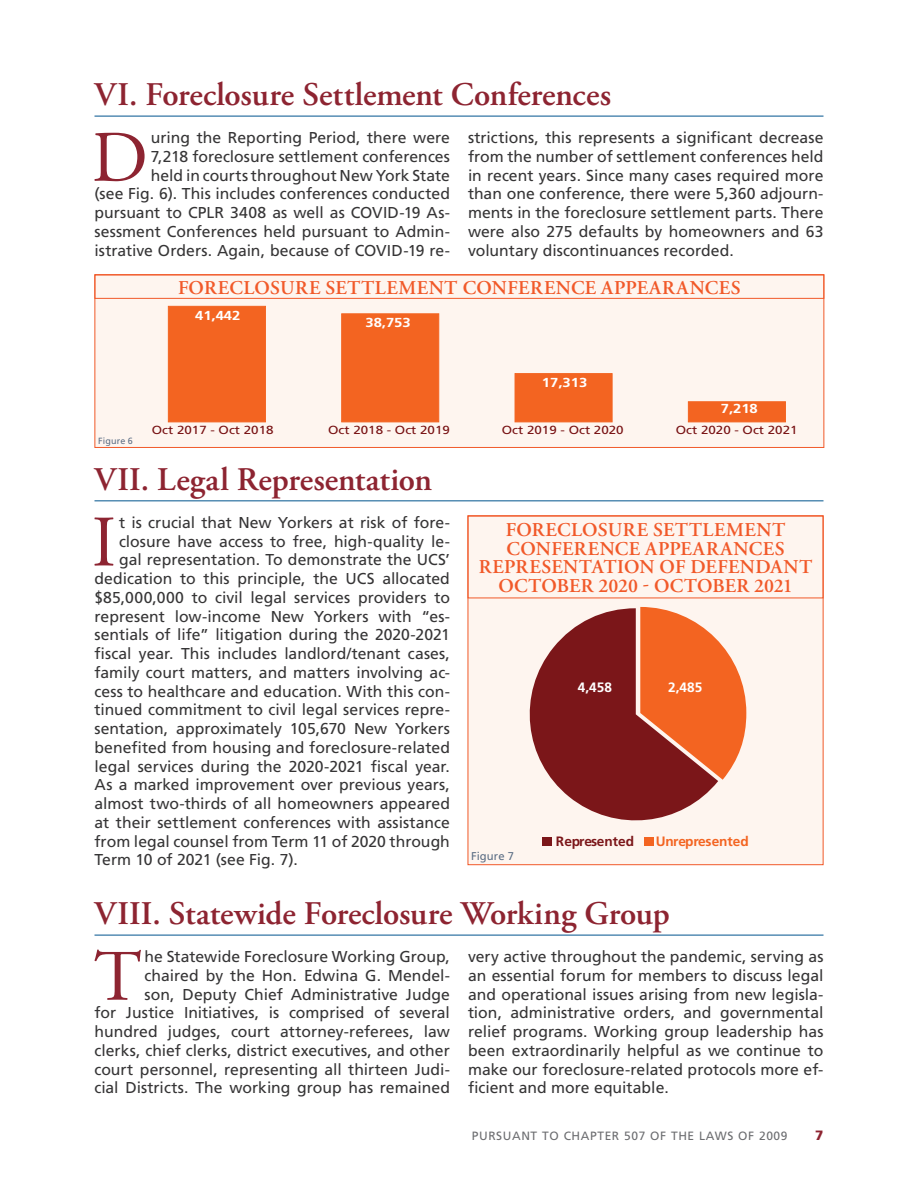
<style>
.page{position:relative;width:918px;height:1188px;background:#fff}
.page>*{position:absolute;margin:0;border:0;box-sizing:border-box;transform-origin:0 0}
.P_-_Drop{font:72.3px "Adobe Garamond Pro";color:#8d2431}
.t1{font:600 33px "Adobe Garamond Pro";letter-spacing:-.005em;color:#8d2431}
.t2{font:600 19.5px/18.8px "Adobe Garamond Pro";letter-spacing:.02em;color:#f15929;text-align:center}
.P_-_Drop-2{font:15.75px/18.8px "Frutiger LT Std";color:#363536;text-align:right}
.t3{font:700 13.65px "Frutiger LT Std";color:#f36421}
.t4{font:700 13.65px "Frutiger LT Std";color:#7b1619}
.t5{font:700 13.65px "Frutiger LT Std";color:#fff}
.t6{font:900 13.5px "Frutiger LT Std";color:#8d2431}
.t7{font:700 13.05px "Frutiger LT Std";color:#fff;scale:1.14 1}
.t8{font:12px "Frutiger LT Std";letter-spacing:.05em;color:#6c6d70}
.t9{font:11.7px "Frutiger LT Std";color:#771012;scale:1.14 1}
.t10{font:11.25px "Frutiger LT Std";letter-spacing:.01em;color:#5c6e85}
.t11{font:9px "Frutiger LT Std";letter-spacing:.02em;color:#5c6e85}
</style>
<div class="page">
<hr style="left:94px;top:116px;width:730px;height:1px;background:#00548e">
<hr style="left:94px;top:500px;width:730px;height:1px;background:#00548e">
<hr style="left:94px;top:935px;width:730px;height:1px;background:#00548e">
<div style="left:94px;top:274px;width:730px;height:174px;background:#fef5ef;border:1px solid #f15929"></div>
<div style="left:468px;top:515px;width:356px;height:350px;background:#fef5ef;border:1px solid #f15929"></div>
<div style="left:94px;top:275px;width:730px;height:24px;border:1px solid #f15929"></div>
<div style="left:168px;top:306px;width:98px;height:116px;background:#f36421;border:1px solid #f36421"></div>
<div style="left:341px;top:314px;width:98px;height:108px;background:#f36421;border:1px solid #f36421"></div>
<div style="left:515px;top:373px;width:97px;height:49px;background:#f36421;border:1px solid #f36421"></div>
<div style="left:688px;top:401px;width:98px;height:21px;background:#f36421;border:1px solid #f36421"></div>
<div style="left:543px;top:837px;width:9px;height:9px;background:#7b1619"></div>
<div style="left:644px;top:837px;width:9px;height:9px;background:#f36421"></div>
<svg style="left:640px;top:607px;width:106px;height:173px"></svg>
<svg style="left:529px;top:608px;width:189px;height:213px;fill:#7b1619"></svg>
<h1 class="t1" style="left:94px;top:75px;width:518px">VI. Foreclosure Settlement Conferences</h1>
<p class="P_-_Drop" style="left:92px;top:114px;width:58px">D</p>
<p class="P_-_Drop-2" style="left:94px;top:128px;width:357px">uring the Reporting Period, there were<br>7,218 foreclosure settlement conferences<br>held in courts throughout New York State<br>(see Fig. 6). This includes conferences conducted pursuant to CPLR 3408 as well as COVID-19 As&shy;sessment Conferences held pursuant to Admin&shy;istrative Orders. Again, because of COVID-19 re-</p>
<p class="P_-_Drop-2" style="left:468px;top:128px;width:357px;text-align:justify">strictions, this represents a significant decrease from the number of settlement conferences held in recent years. Since many cases required more than one conference, there were 5,360 adjourn&shy;ments in the foreclosure settlement parts. There were also 275 defaults by homeowners and 63 voluntary discontinuances recorded.</p>
<p class="t2" style="left:178px;top:278px;width:564px">FORECLOSURE SETTLEMENT CONFERENCE APPEARANCES</p>
<p class="t7" style="left:195px;top:308px;width:41px">41,442</p>
<p class="t7" style="left:365px;top:315px;width:41px">38,753</p>
<p class="t7" style="left:542px;top:375px;width:41px">17,313</p>
<p class="t7" style="left:721px;top:401px;width:34px">7,218</p>
<p class="t11" style="left:98px;top:435px;width:36px">Figure 6</p>
<p class="t9" style="left:152px;top:423px;width:108px">Oct 2017 - Oct 2018</p>
<p class="t9" style="left:328px;top:423px;width:108px">Oct 2018 - Oct 2019</p>
<p class="t9" style="left:502px;top:423px;width:108px">Oct 2019 - Oct 2020</p>
<p class="t9" style="left:676px;top:423px;width:108px">Oct 2020 - Oct 2021</p>
<h1 class="t1" style="left:94px;top:460px;width:339px">VII. Legal Representation</h1>
<p class="P_-_Drop" style="left:92px;top:499px;width:26px">I</p>
<p class="P_-_Drop-2" style="left:119px;top:513px;width:332px">t is crucial that New Yorkers at risk of fore-</p>
<p class="t2" style="left:479px;top:521px;width:335px">FORECLOSURE SETTLEMENT<br>CONFERENCE APPEARANCES<br>REPRESENTATION OF DEFENDANT<br>OCTOBER 2020 - OCTOBER 2021</p>
<p class="P_-_Drop-2" style="left:119px;top:532px;width:332px">closure have access to free, high-quality le-</p>
<p class="P_-_Drop-2" style="left:119px;top:551px;width:332px">gal representation. To demonstrate the UCS’</p>
<p class="P_-_Drop-2" style="left:94px;top:569px;width:357px">dedication to this principle, the UCS allocated</p>
<p class="P_-_Drop-2" style="left:94px;top:588px;width:357px">$85,000,000 to civil legal services providers to</p>
<p class="P_-_Drop-2" style="left:94px;top:607px;width:357px">represent low-income New Yorkers with “es-</p>
<p class="P_-_Drop-2" style="left:94px;top:626px;width:357px">sentials of life” litigation during the 2020-2021</p>
<p class="P_-_Drop-2" style="left:94px;top:644px;width:357px">fiscal year. This includes landlord/tenant cases,</p>
<p class="P_-_Drop-2" style="left:94px;top:663px;width:357px">family court matters, and matters involving ac-</p>
<p class="P_-_Drop-2" style="left:94px;top:682px;width:357px">cess to healthcare and education. With this con-</p>
<p class="P_-_Drop-2" style="left:94px;top:701px;width:357px">tinued commitment to civil legal services repre-</p>
<p class="P_-_Drop-2" style="left:94px;top:719px;width:357px">sentation, approximately 105,670 New Yorkers</p>
<p class="P_-_Drop-2" style="left:94px;top:738px;width:357px">benefited from housing and foreclosure-related</p>
<p class="P_-_Drop-2" style="left:94px;top:757px;width:357px">legal services during the 2020-2021 fiscal year.</p>
<p class="P_-_Drop-2" style="left:94px;top:776px;width:357px">As a marked improvement over previous years,</p>
<p class="P_-_Drop-2" style="left:94px;top:794px;width:357px">almost two-thirds of all homeowners appeared</p>
<p class="P_-_Drop-2" style="left:94px;top:813px;width:357px">at their settlement conferences with assistance</p>
<p class="P_-_Drop-2" style="left:94px;top:832px;width:357px">from legal counsel from Term 11 of 2020 through</p>
<p class="P_-_Drop-2" style="left:94px;top:851px;width:205px">Term 10 of 2021 (see Fig. 7).</p>
<h1 class="t1" style="left:94px;top:894px;width:577px">VIII. Statewide Foreclosure Working Group</h1>
<p class="P_-_Drop" style="left:94px;top:933px;width:49px">T</p>
<p class="t5" style="left:578px;top:679px;width:35px">4,458</p>
<p class="t5" style="left:668px;top:679px;width:35px">2,485</p>
<p class="t4" style="left:556px;top:833px;width:80px">Represented</p>
<p class="t3" style="left:656px;top:833px;width:95px">Unrepresented</p>
<p class="t10" style="left:471px;top:850px;width:45px">Figure 7</p>
<p class="P_-_Drop-2" style="left:94px;top:947px;width:357px">he Statewide Foreclosure Working Group, chaired by the Hon. Edwina G. Mendel-<br>son, Deputy Chief Administrative Judge<br>for Justice Initiatives, is comprised of several hundred judges, court attorney-referees, law clerks, chief clerks, district executives, and other court personnel, representing all thirteen Judi&shy;cial Districts. The working group has remained</p>
<p class="P_-_Drop-2" style="left:468px;top:947px;width:357px;text-align:justify">very active throughout the pandemic, serving as an essential forum for members to discuss legal and operational issues arising from new legisla&shy;tion, administrative orders, and governmental relief programs. Working group leadership has been extraordinarily helpful as we continue to make our foreclosure-related protocols more ef&shy;ficient and more equitable.</p>
<p class="t8" style="left:472px;top:1128px;width:317px">PURSUANT TO CHAPTER 507 OF THE LAWS OF 2009</p>
<p class="t6" style="left:815px;top:1127px;width:10px">7</p>
</div>
